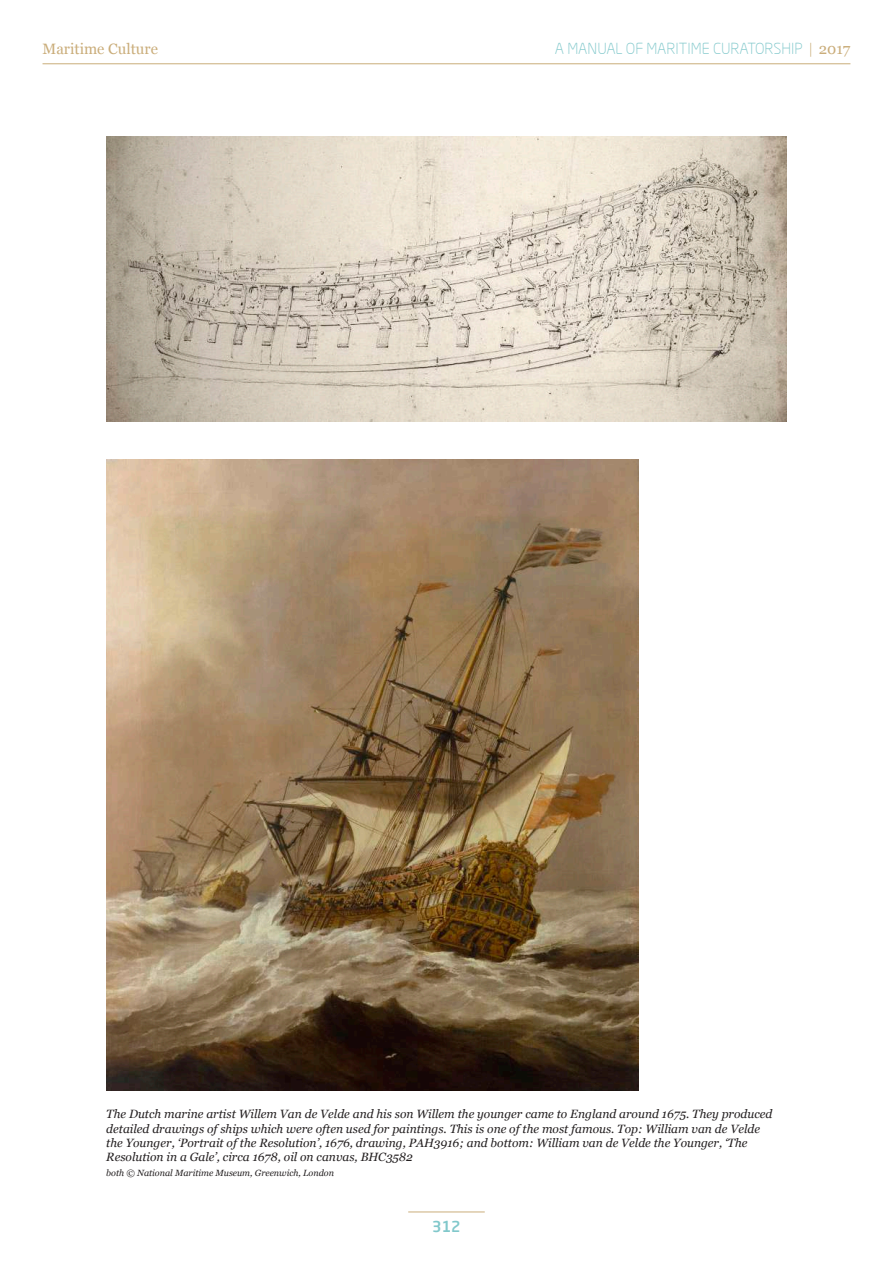
<style>
.page{position:relative;width:893px;height:1263px;background:#fff}
.page>*{position:absolute;margin:0;border:0;box-sizing:border-box;transform-origin:0 0}
.t1{font:300 15px "Neo Sans Pro";color:#81c8cb}
.t2{font:15px "Georgia";color:#caad7a}
.t3{font:500 15px "Neo Sans Pro";color:#81c8cb}
.t4{font:italic 12px/14.4px "Georgia";color:#231f20}
.t5{font:italic 9px "Georgia";color:#231f20}
.s1{color:#caad7a}
.s2{font-family:"Georgia";font-weight:400;color:#caad7a}
</style>
<div class="page">
<hr style="left:43px;top:63px;width:807px;height:1px;background:#caad7a">
<hr style="left:408px;top:1211px;width:77px;height:1px;background:#caad7a">
<img style="left:106px;top:136px;width:681px;height:285px">
<img style="left:106px;top:459px;width:533px;height:632px">
<p class="t2" style="left:43px;top:40px;width:117px">Maritime Culture</p>
<p class="t1" style="left:555px;top:39px;width:297px">A MANUAL OF MARITIME CURATORSHIP <span class="s1">|</span> <span class="s2">2017</span></p>
<p class="t4" style="left:106px;top:1107px;width:668px">The Dutch marine artist Willem Van de Velde and his son Willem the younger came to England around 1675. They produced detailed drawings of ships which were often used for paintings. This is one of the most famous. Top: William van de Velde the Younger, ‘Portrait of the Resolution’, 1676, drawing, PAH3916; and bottom: William van de Velde the Younger, ‘The Resolution in a Gale’, circa 1678, oil on canvas, BHC3582</p>
<p class="t5" style="left:106px;top:1167px;width:229px">both © National Maritime Museum, Greenwich, London</p>
<p class="t3" style="left:432px;top:1217px;width:30px">312</p>
</div>
